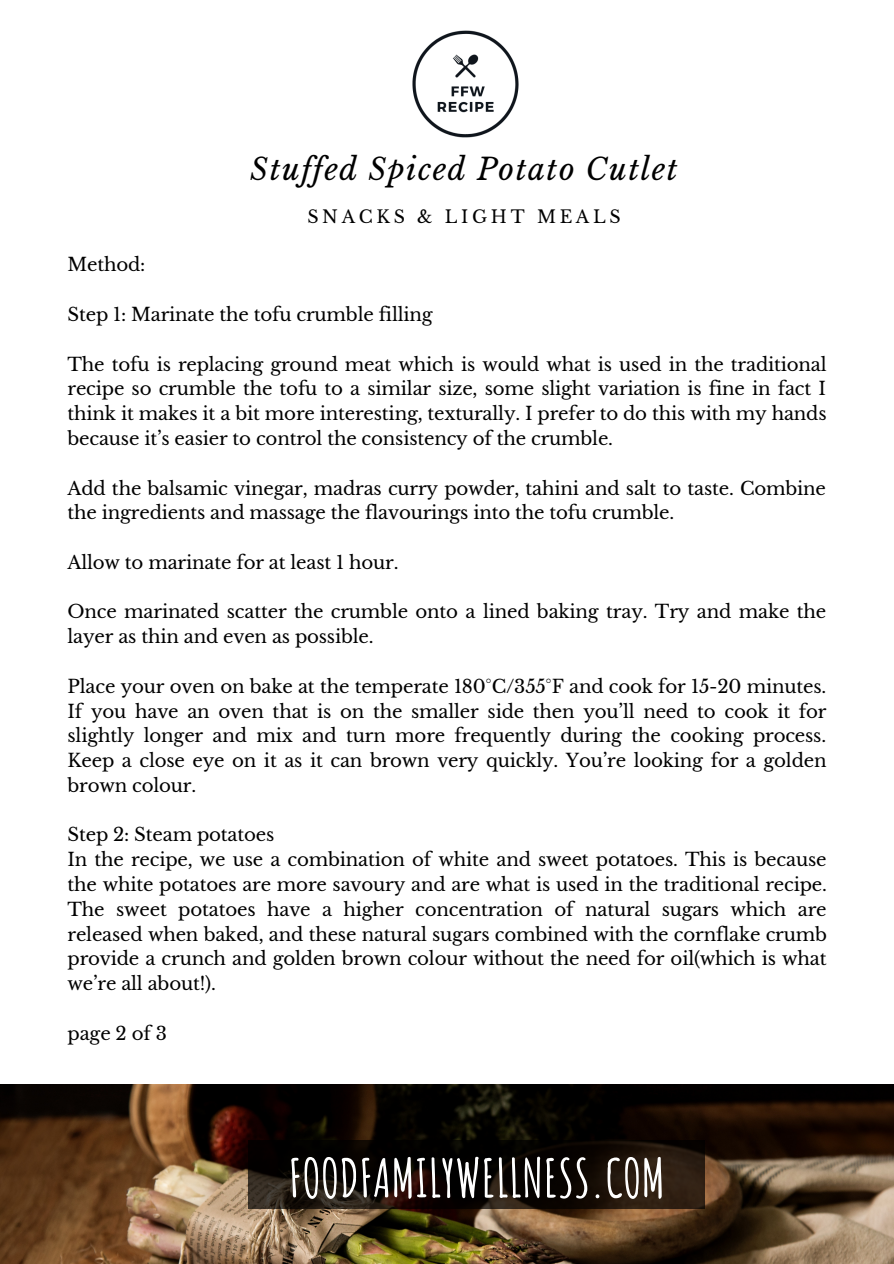
<style>
.page{position:relative;width:894px;height:1264px;background:#fff}
.page>*{position:absolute;margin:0;border:0;box-sizing:border-box;transform-origin:0 0}
.t1{font:700 52.2px "Amatic SC";color:#fff}
.t2{font:italic 29.85px "Libre Baskerville";letter-spacing:.05em;color:#000}
.t3{font:18.15px/24.8px "Libre Baskerville";letter-spacing:-.01em;color:#000;text-align:justify}
.t4{font:17.4px "Libre Baskerville";letter-spacing:.21em;color:#000}
</style>
<div class="page">
<img style="left:0;top:1084px;width:893px;height:179px">
<img style="left:412px;top:30px;width:107px;height:108px">
<svg style="left:249px;top:1140px;width:456px;height:68px;background:#130c07"></svg>
<p class="t2" style="left:250px;top:151px;width:429px">Stuffed Spiced Potato Cutlet</p>
<p class="t4" style="left:307px;top:206px;width:315px">SNACKS &amp; LIGHT MEALS</p>
<p class="t3" style="left:68px;top:253px;width:79px">Method:</p>
<p class="t3" style="left:68px;top:302px;width:366px">Step 1: Marinate the tofu crumble filling</p>
<p class="t3" style="left:68px;top:352px;width:760px">The tofu is replacing ground meat which is would what is used in the traditional recipe so crumble the tofu to a similar size, some slight variation is fine in fact I think it makes it a bit more interesting, texturally. I prefer to do this with my hands because it’s easier to control the consistency of the crumble.</p>
<p class="t3" style="left:68px;top:476px;width:759px">Add the balsamic vinegar, madras curry powder, tahini and salt to taste. Combine the ingredients and massage the flavourings into the tofu crumble.</p>
<p class="t3" style="left:68px;top:550px;width:332px">Allow to marinate for at least 1 hour.</p>
<p class="t3" style="left:68px;top:599px;width:760px">Once marinated scatter the crumble onto a lined baking tray. Try and make the layer as thin and even as possible.</p>
<p class="t3" style="left:68px;top:674px;width:760px">Place your oven on bake at the temperate 180°C/355°F and cook for 15-20 minutes.<br>If you have an oven that is on the smaller side then you’ll need to cook it for slightly longer and mix and turn more frequently during the cooking process.<br>Keep a close eye on it as it can brown very quickly. You’re looking for a golden brown colour.</p>
<p class="t3" style="left:68px;top:822px;width:208px">Step 2: Steam potatoes</p>
<p class="t3" style="left:68px;top:847px;width:760px">In the recipe, we use a combination of white and sweet potatoes. This is because the white potatoes are more savoury and are what is used in the traditional recipe.<br>The sweet potatoes have a higher concentration of natural sugars which are released when baked, and these natural sugars combined with the cornflake crumb provide a crunch and golden brown colour without the need for oil(which is what we’re all about!).</p>
<p class="t3" style="left:68px;top:1021px;width:101px">page 2 of 3</p>
<p class="t1" style="left:288px;top:1144px;width:378px">FOODFAMILYWELLNESS.COM</p>
</div>
